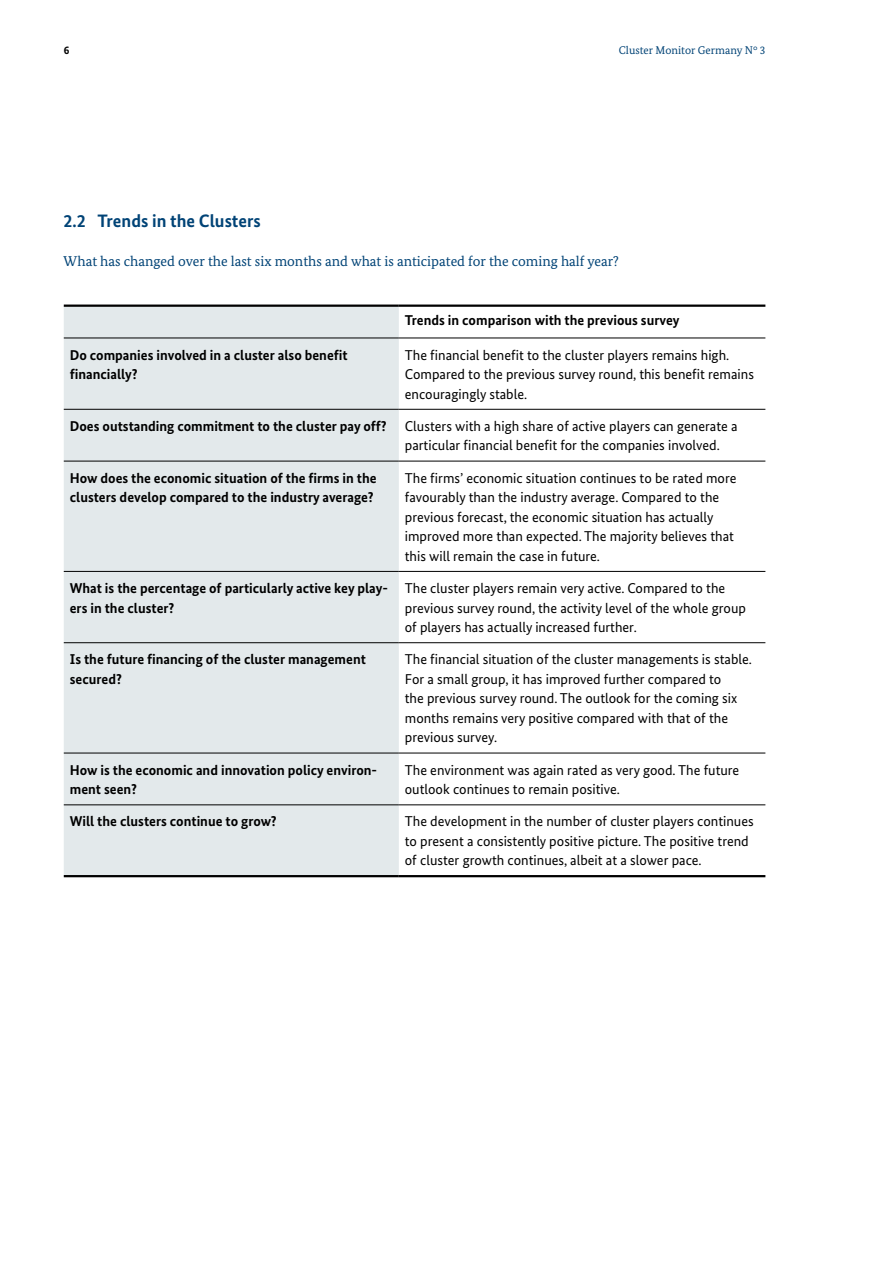
<style>
.page{position:relative;width:893px;height:1263px;background:#fff}
.page>*{position:absolute;margin:0;border:0;box-sizing:border-box;transform-origin:0 0}
.t1{font:700 18px "Bundes Sans";color:#004376}
.t2{font:14.25px/19.5px "Bundes Sans";color:#000}
.t3{font:700 14.25px/19.5px "Bundes Sans";color:#000}
.t4{font:14.25px "Bundes Serif";color:#004376}
.t5{font:11.25px "Bundes Serif";color:#004376}
.t6{font:700 11.25px "Bundes Sans";color:#000}
</style>
<div class="page">
<div style="left:64px;top:307px;width:335px;height:568px;background:#e3e9eb"></div>
<hr style="left:64px;top:305px;width:335px;height:2px;background:#000">
<hr style="left:399px;top:305px;width:366px;height:2px;background:#000">
<hr style="left:64px;top:338px;width:335px;height:1px;background:#000">
<hr style="left:399px;top:338px;width:366px;height:1px;background:#000">
<hr style="left:64px;top:409px;width:335px;height:1px;background:#000">
<hr style="left:399px;top:409px;width:366px;height:1px;background:#000">
<hr style="left:64px;top:461px;width:335px;height:1px;background:#000">
<hr style="left:399px;top:461px;width:366px;height:1px;background:#000">
<hr style="left:64px;top:571px;width:335px;height:1px;background:#000">
<hr style="left:399px;top:571px;width:366px;height:1px;background:#000">
<hr style="left:64px;top:642px;width:335px;height:1px;background:#000">
<hr style="left:399px;top:642px;width:366px;height:1px;background:#000">
<hr style="left:64px;top:753px;width:335px;height:1px;background:#000">
<hr style="left:399px;top:753px;width:366px;height:1px;background:#000">
<hr style="left:64px;top:804px;width:335px;height:1px;background:#000">
<hr style="left:399px;top:804px;width:366px;height:1px;background:#000">
<hr style="left:64px;top:875px;width:335px;height:2px;background:#000">
<hr style="left:399px;top:875px;width:366px;height:2px;background:#000">
<p class="t6" style="left:64px;top:43px;width:7px">6</p>
<p class="t5" style="left:619px;top:43px;width:148px">Cluster Monitor Germany N° 3</p>
<h3 class="t1" style="left:64px;top:209px;width:199px">2.2 Trends in the Clusters</h3>
<h4 class="t4" style="left:64px;top:252px;width:557px">What has changed over the last six months and what is anticipated for the coming half year?</h4>
<h4 class="t3" style="left:405px;top:310px;width:276px">Trends in comparison with the previous survey</h4>
<h4 class="t3" style="left:70px;top:345px;width:279px">Do companies involved in a cluster also benefit financially?</h4>
<p class="t2" style="left:405px;top:345px;width:351px">The financial benefit to the cluster players remains high.<br>Compared to the previous survey round, this benefit remains encouragingly stable.</p>
<h4 class="t3" style="left:70px;top:416px;width:319px">Does outstanding commitment to the cluster pay off?</h4>
<p class="t2" style="left:405px;top:416px;width:334px">Clusters with a high share of active players can generate a particular financial benefit for the companies involved.</p>
<h4 class="t3" style="left:70px;top:468px;width:308px">How does the economic situation of the firms in the clusters develop compared to the industry average?</h4>
<p class="t2" style="left:405px;top:468px;width:333px">The firms’ economic situation continues to be rated more favourably than the industry average. Compared to the previous forecast, the economic situation has actually improved more than expected. The majority believes that this will remain the case in future.</p>
<h4 class="t3" style="left:70px;top:578px;width:320px">What is the percentage of particularly active key play&shy;ers in the cluster?</h4>
<p class="t2" style="left:405px;top:578px;width:343px">The cluster players remain very active. Compared to the previous survey round, the activity level of the whole group of players has actually increased further.</p>
<h4 class="t3" style="left:70px;top:649px;width:298px">Is the future financing of the cluster management secured?</h4>
<p class="t2" style="left:405px;top:649px;width:349px">The financial situation of the cluster managements is stable.<br>For a small group, it has improved further compared to<br>the previous survey round. The outlook for the coming six months remains very positive compared with that of the previous survey.</p>
<h4 class="t3" style="left:70px;top:760px;width:309px">How is the economic and innovation policy environ&shy;ment seen?</h4>
<p class="t2" style="left:405px;top:760px;width:336px">The environment was again rated as very good. The future outlook continues to remain positive.</p>
<h4 class="t3" style="left:70px;top:812px;width:209px">Will the clusters continue to grow?</h4>
<p class="t2" style="left:405px;top:812px;width:350px">The development in the number of cluster players continues to present a consistently positive picture. The positive trend of cluster growth continues, albeit at a slower pace.</p>
</div>
